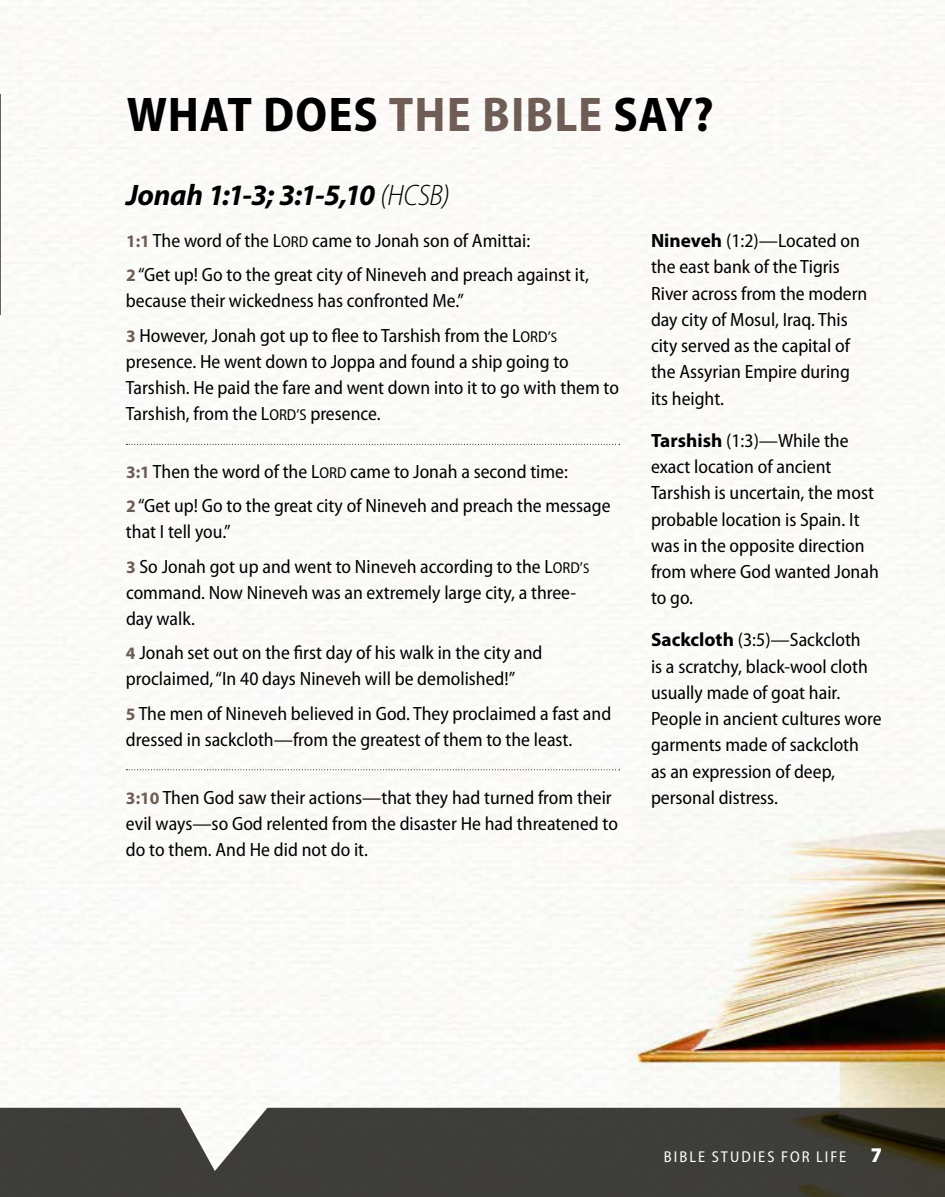
<style>
.page{position:relative;width:945px;height:1197px;background:#fff}
.page>*{position:absolute;margin:0;border:0;box-sizing:border-box;transform-origin:0 0}
.t1{font:700 semi-condensed 49px "Myriad Pro";letter-spacing:.02em;color:#000}
.t2{font:italic 700 29.75px "Myriad Pro";letter-spacing:-.015em;color:#000}
.t3{font:semi-condensed 19.25px/26.2px "Myriad Pro";color:#000}
.t4{font:semi-condensed 15.75px "Myriad Pro";letter-spacing:.125em;color:#fff}
.s1{color:#715f59}
.s2{font-weight:300;font-stretch:semi-condensed}
.s3{font-weight:700;font-stretch:normal;font-size:17.5px;color:#715f59}
.s4{font-size:15.75px}
.s5{font-size:14px}
.s6{font-weight:700;font-stretch:normal}
.s7{font-weight:900;font-size:21px}
</style>
<div class="page">
<img style="left:0;top:0;width:945px;height:1108px">
<svg style="left:126px;top:444px;width:494px;height:1px"></svg>
<svg style="left:126px;top:769px;width:494px;height:1px"></svg>
<img style="left:630px;top:787px;width:315px;height:321px">
<svg style="left:0;top:1108px;width:945px;height:89px;background:#43423e"></svg>
<h1 class="t1" style="left:126px;top:87px;width:589px">WHAT DOES <span class="s1">THE BIBLE</span> SAY?</h1>
<h2 class="t2" style="left:126px;top:179px;width:325px">Jonah 1:1-3; 3:1-5,10 <span class="s2">(HCSB)</span></h2>
<p class="t3" style="left:126px;top:224px;width:464px;line-height:34.1px"><span class="s3">1:1</span> The word of the L<span class="s4">ORD</span> came to Jonah son of Amittai:<br><span class="s3">2</span> “Get up! Go to the great city of Nineveh and preach against it,</p>
<p class="t3" style="left:126px;top:284px;width:433px;line-height:34.1px">because their wickedness has confronted Me.”<br><span class="s3">3</span> However, Jonah got up to flee to Tarshish from the L<span class="s4">ORD’</span><span class="s5">S</span></p>
<p class="t3" style="left:126px;top:349px;width:495px">presence. He went down to Joppa and found a ship going to<br>Tarshish. He paid the fare and went down into it to go with them to<br>Tarshish, from the L<span class="s4">ORD’S</span> presence.</p>
<p class="t3" style="left:126px;top:455px;width:486px;line-height:34.1px"><span class="s3">3:1</span> Then the word of the L<span class="s4">ORD</span> came to Jonah a second time:<br><span class="s3">2</span> “Get up! Go to the great city of Nineveh and preach the message</p>
<p class="t3" style="left:126px;top:515px;width:465px;line-height:34.1px">that I tell you.”<br><span class="s3">3</span> So Jonah got up and went to Nineveh according to the L<span class="s4">ORD’</span><span class="s5">S</span></p>
<p class="t3" style="left:126px;top:580px;width:452px">command. Now Nineveh was an extremely large city, a three&shy;day walk.</p>
<p class="t3" style="left:126px;top:640px;width:418px"><span class="s3">4</span> Jonah set out on the first day of his walk in the city and proclaimed, “In 40 days Nineveh will be demolished!”</p>
<p class="t3" style="left:126px;top:700px;width:487px"><span class="s3">5</span> The men of Nineveh believed in God. They proclaimed a fast and dressed in sackcloth—from the greatest of them to the least.</p>
<p class="t3" style="left:126px;top:784px;width:494px"><span class="s3">3:10</span> Then God saw their actions—that they had turned from their evil ways—so God relented from the disaster He had threatened to do to them. And He did not do it.</p>
<p class="t3" style="left:651px;top:228px;width:218px"><span class="s6">Nineveh</span> (1:2)—Located on the east bank of the Tigris<br>River across from the modern day city of Mosul, Iraq. This city served as the capital of the Assyrian Empire during its height.</p>
<p class="t3" style="left:651px;top:428px;width:229px"><span class="s6">Tarshish</span> (1:3)—While the exact location of ancient<br>Tarshish is uncertain, the most probable location is Spain. It was in the opposite direction from where God wanted Jonah to go.</p>
<p class="t3" style="left:651px;top:627px;width:232px"><span class="s6">Sackcloth</span> (3:5)—Sackcloth<br>is a scratchy, black-wool cloth usually made of goat hair.<br>People in ancient cultures wore garments made of sackcloth<br>as an expression of deep, personal distress.</p>
<p class="t4" style="left:664px;top:1149px;width:220px">BIBLE STUDIES FOR LIFE <span class="s7">7</span></p>
</div>
